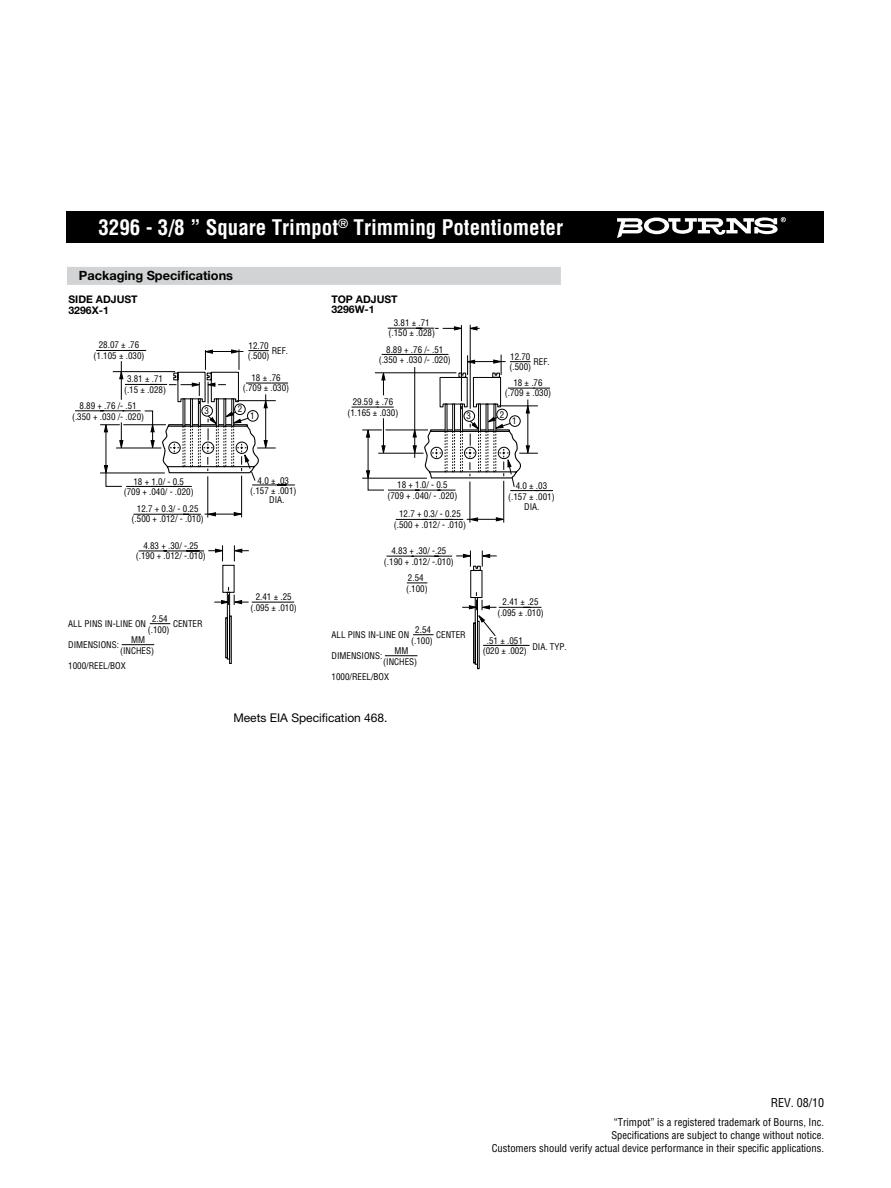
<style>
.page{position:relative;width:891px;height:1188px;background:#fff}
.page>*{position:absolute;margin:0;border:0;box-sizing:border-box;transform-origin:0 0}
.t1{font:700 condensed 21px "Helvetica";color:#fff}
.t2{font:700 12.75px "Helvetica Neue";color:#000}
.t3{font:12px "Helvetica Neue";color:#000}
.t4{font:condensed 12px "Helvetica";color:#000}
.t5{font:condensed 10.5px/12.8px "Helvetica";color:#000;text-align:right}
.t6{font:700 10.5px/10.5px "Helvetica Neue";color:#000}
.t7{font:condensed 9px/10.5px "Helvetica";color:#000;text-align:center}
</style>
<div class="page">
<div style="left:67px;top:212px;width:757px;height:31px;background:#000"></div>
<div style="left:67px;top:267px;width:494px;height:18px;background:#d1d3d4"></div>
<hr style="left:241px;top:476px;width:1px;height:41px;background:#000">
<svg style="left:207px;top:512px;width:9px;height:4px"></svg>
<svg style="left:234px;top:512px;width:9px;height:4px"></svg>
<hr style="left:205px;top:514px;width:31px;height:1px;background:#000">
<hr style="left:208px;top:476px;width:1px;height:41px;background:#000">
<hr style="left:133px;top:514px;width:56px;height:1px;background:#000">
<svg style="left:189px;top:514px;width:12px;height:1px"></svg>
<svg style="left:139px;top:551px;width:25px;height:1px"></svg>
<hr style="left:164px;top:551px;width:36px;height:1px;background:#000">
<svg style="left:186px;top:545px;width:63px;height:119px"></svg>
<svg style="left:75px;top:349px;width:220px;height:138px"></svg>
<hr style="left:252px;top:602px;width:42px;height:1px;background:#000">
<svg style="left:150px;top:623px;width:20px;height:1px"></svg>
<hr style="left:122px;top:644px;width:32px;height:1px;background:#000">
<hr style="left:470px;top:325px;width:1px;height:84px;background:#000">
<hr style="left:461px;top:325px;width:1px;height:76px;background:#000">
<hr style="left:382px;top:354px;width:66px;height:1px;background:#000">
<hr style="left:388px;top:328px;width:34px;height:1px;background:#000">
<svg style="left:416px;top:326px;width:64px;height:4px"></svg>
<svg style="left:352px;top:355px;width:201px;height:314px"></svg>
<hr style="left:385px;top:655px;width:32px;height:1px;background:#000">
<svg style="left:617px;top:217px;width:169px;height:21px"></svg>
<h1 class="t1" style="left:98px;top:219px;width:466px">3296 - 3/8 ” Square Trimpot<sup>®</sup> Trimming Potentiometer</h1>
<h2 class="t2" style="left:79px;top:271px;width:156px">Packaging Specifications</h2>
<p class="t6" style="left:68px;top:295px;width:71px">SIDE ADJUST<br>3296X-1</p>
<p class="t6" style="left:331px;top:295px;width:68px">TOP ADJUST<br>3296W-1</p>
<p class="t7" style="left:389px;top:318px;width:48px">3.81 ± .71 (.150 ± .028)</p>
<p class="t7" style="left:94px;top:341px;width:52px">28.07 ± .76 (1.105 ± .030)</p>
<p class="t7" style="left:124px;top:374px;width:43px">3.81 ± .71 (.15 ± .028)</p>
<p class="t7" style="left:72px;top:402px;width:74px">8.89 + .76 /- .51 (.350 + .030 /- .020)</p>
<p class="t7" style="left:248px;top:341px;width:23px;text-align:left">12.70 (.500)</p>
<p class="t7" style="left:272px;top:346px;width:18px">REF.</p>
<p class="t7" style="left:243px;top:373px;width:48px">18 ± .76 (.709 ± .030)</p>
<p class="t7" style="left:205px;top:406px;width:6px">3</p>
<p class="t7" style="left:238px;top:405px;width:6px">2</p>
<p class="t7" style="left:250px;top:411px;width:6px">1</p>
<p class="t7" style="left:379px;top:345px;width:74px">8.89 + .76 /- .51 (.350 + .030 /- .020)</p>
<p class="t7" style="left:347px;top:397px;width:52px">29.59 ± .76 (1.165 ± .030)</p>
<p class="t7" style="left:509px;top:352px;width:23px;text-align:left">12.70 (.500)</p>
<p class="t7" style="left:533px;top:357px;width:18px">REF.</p>
<p class="t7" style="left:505px;top:378px;width:48px">18 ± .76 (.709 ± .030)</p>
<p class="t7" style="left:467px;top:412px;width:6px">3</p>
<p class="t7" style="left:500px;top:410px;width:6px">2</p>
<p class="t7" style="left:512px;top:417px;width:6px">1</p>
<p class="t7" style="left:124px;top:477px;width:71px">18 + 1.0/ - 0.5<br>(709 + .040/ - .020)</p>
<p class="t7" style="left:250px;top:476px;width:48px">4.0 ± .03 (.157 ± .001)</p>
<p class="t7" style="left:269px;top:495px;width:17px">DIA.</p>
<p class="t7" style="left:132px;top:504px;width:74px">12.7 + 0.3/ - 0.25 (.500 + .012/ - .010)</p>
<p class="t7" style="left:387px;top:481px;width:71px">18 + 1.0/ - 0.5<br>(709 + .040/ - .020)</p>
<p class="t7" style="left:394px;top:510px;width:74px">12.7 + 0.3/ - 0.25 (.500 + .012/ - .010)</p>
<p class="t7" style="left:508px;top:482px;width:48px">4.0 ± .03 (.157 ± .001)<br>DIA.</p>
<p class="t7" style="left:136px;top:541px;width:71px">4.83 + .30/ -.25 (.190 + .012/ -.010)</p>
<p class="t7" style="left:384px;top:546px;width:71px">4.83 + .30/ -.25 (.190 + .012/ -.010)</p>
<p class="t7" style="left:408px;top:573px;width:17px">2.54</p>
<p class="t7" style="left:148px;top:614px;width:23px;line-height:11.2px">2.54 (.100)</p>
<p class="t7" style="left:120px;top:635px;width:36px;line-height:11.2px">MM (INCHES)</p>
<p class="t7" style="left:68px;top:620px;width:79px">ALL PINS IN-LINE ON</p>
<p class="t7" style="left:173px;top:620px;width:31px">CENTER</p>
<p class="t7" style="left:68px;top:641px;width:52px">DIMENSIONS:</p>
<p class="t7" style="left:68px;top:662px;width:59px">1000/REEL/BOX</p>
<p class="t7" style="left:250px;top:593px;width:48px">2.41 ± .25 (.095 ± .010)</p>
<p class="t7" style="left:406px;top:584px;width:23px">(.100)</p>
<p class="t7" style="left:411px;top:625px;width:23px;line-height:11.2px">2.54 (.100)</p>
<p class="t7" style="left:383px;top:646px;width:36px;line-height:11.2px">MM (INCHES)</p>
<p class="t7" style="left:332px;top:631px;width:79px">ALL PINS IN-LINE ON</p>
<p class="t7" style="left:436px;top:631px;width:31px">CENTER</p>
<p class="t7" style="left:332px;top:652px;width:52px">DIMENSIONS:</p>
<p class="t7" style="left:332px;top:673px;width:59px">1000/REEL/BOX</p>
<p class="t7" style="left:497px;top:597px;width:48px">2.41 ± .25 (.095 ± .010)</p>
<p class="t7" style="left:483px;top:636px;width:46px">.51 ± .051 (020 ± .002)</p>
<p class="t7" style="left:532px;top:642px;width:36px">DIA. TYP.</p>
<h3 class="t3" style="left:233px;top:713px;width:156px">Meets EIA Specification 468.</h3>
<h3 class="t4" style="left:771px;top:1098px;width:55px">REV. 08/10</h3>
<p class="t5" style="left:492px;top:1117px;width:334px">“Trimpot” is a registered trademark of Bourns, Inc.<br>Specifications are subject to change without notice.<br>Customers should verify actual device performance in their specific applications.</p>
</div>
